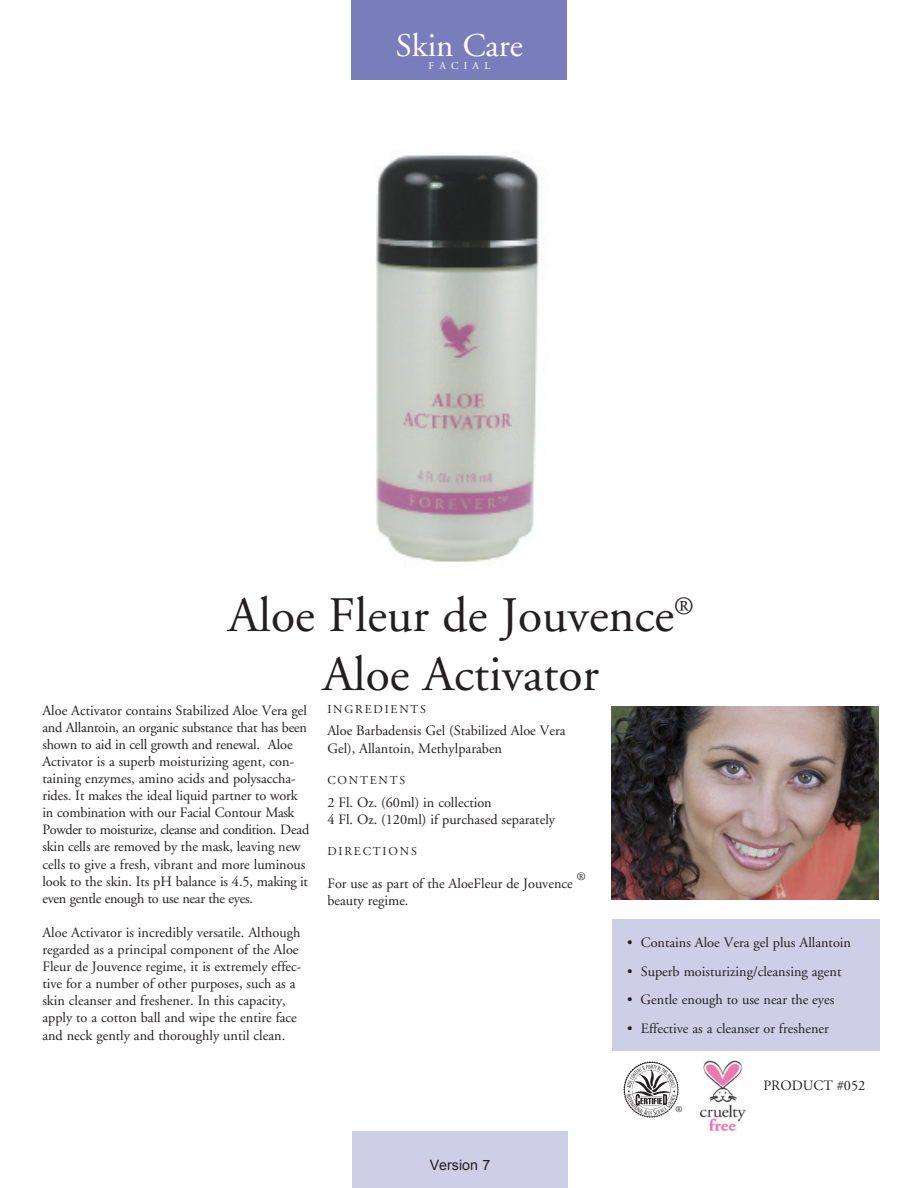
<style>
.page{position:relative;width:918px;height:1188px;background:#fff}
.page>*{position:absolute;margin:0;border:0;box-sizing:border-box;transform-origin:0 0}
.t1{font:49.5px "Adobe Garamond";color:#231f20}
.t2{font:33px "Adobe Garamond";color:#fff}
.Key_Points{font:14.25px/17.1px "Adobe Garamond";color:#231f20}
.t3{font:14.25px "Arial";color:#231f20}
.t4{font:12px "Adobe Garamond";letter-spacing:.15em;color:#231f20}
.t5{font:11.25px "Adobe Garamond";color:#231f20}
.t6{font:10.5px "Adobe Garamond";letter-spacing:.5em;color:#fff}
.t7{font:9px "Adobe Garamond";color:#231f20}
</style>
<div class="page">
<img style="left:376px;top:155px;width:164px;height:407px">
<div style="left:612px;top:919px;width:267px;height:131px;background:#cecfe7"></div>
<div style="left:351px;top:0;width:216px;height:79px;background:#7a7dbc"></div>
<div style="left:352px;top:1131px;width:216px;height:57px;background:#cecfe7"></div>
<svg style="left:612px;top:899px;width:267px;height:1px"></svg>
<img style="left:612px;top:707px;width:267px;height:192px">
<img style="left:699px;top:1060px;width:47px;height:72px">
<img style="left:624px;top:1062px;width:55px;height:55px">
<p class="t2" style="left:396px;top:28px;width:129px">Skin Care</p>
<p class="t6" style="left:429px;top:60px;width:63px">FACIAL</p>
<p class="t1" style="left:228px;top:588px;width:467px">Aloe Fleur de Jouvence<sup>®</sup></p>
<p class="t1" style="left:323px;top:648px;width:278px">Aloe Activator</p>
<p class="Key_Points" style="left:42px;top:702px;width:269px">Aloe Activator contains Stabilized Aloe Vera gel and Allantoin, an organic substance that has been shown to aid in cell growth and renewal. Aloe Activator is a superb moisturizing agent, con&shy;taining enzymes, amino acids and polysaccha&shy;rides. It makes the ideal liquid partner to work in combination with our Facial Contour Mask Powder to moisturize, cleanse and condition. Dead skin cells are removed by the mask, leaving new cells to give a fresh, vibrant and more luminous look to the skin. Its pH balance is 4.5, making it even gentle enough to use near the eyes.</p>
<p class="Key_Points" style="left:42px;top:924px;width:261px">Aloe Activator is incredibly versatile. Although regarded as a principal component of the Aloe Fleur de Jouvence regime, it is extremely effec&shy;tive for a number of other purposes, such as a skin cleanser and freshener. In this capacity, apply to a cotton ball and wipe the entire face and neck gently and thoroughly until clean.</p>
<p class="t4" style="left:327px;top:703px;width:100px">INGREDIENTS</p>
<p class="Key_Points" style="left:327px;top:723px;width:240px">Aloe Barbadensis Gel (Stabilized Aloe Vera<br>Gel), Allantoin, Methylparaben</p>
<p class="t4" style="left:327px;top:774px;width:79px">CONTENTS</p>
<p class="Key_Points" style="left:327px;top:794px;width:166px">2 Fl. Oz. (60ml) in collection</p>
<p class="Key_Points" style="left:327px;top:811px;width:229px">4 Fl. Oz. (120ml) if purchased separately</p>
<p class="t4" style="left:327px;top:845px;width:91px">DIRECTIONS</p>
<p class="Key_Points" style="left:327px;top:875px;width:247px">For use as part of the AloeFleur de Jouvence</p>
<p class="t5" style="left:577px;top:870px;width:10px">®</p>
<p class="Key_Points" style="left:327px;top:892px;width:83px">beauty regime.</p>
<p class="Key_Points" style="left:627px;top:934px;width:225px">• Contains Aloe Vera gel plus Allantoin</p>
<p class="Key_Points" style="left:627px;top:963px;width:216px">• Superb moisturizing/cleansing agent</p>
<p class="Key_Points" style="left:627px;top:992px;width:209px">• Gentle enough to use near the eyes</p>
<p class="Key_Points" style="left:627px;top:1020px;width:203px">• Effective as a cleanser or freshener</p>
<p class="t3" style="left:430px;top:1156px;width:62px">Version 7</p>
<p class="t7" style="left:676px;top:1104px;width:9px">®</p>
<p class="Key_Points" style="left:764px;top:1077px;width:103px">PRODUCT #052</p>
</div>
